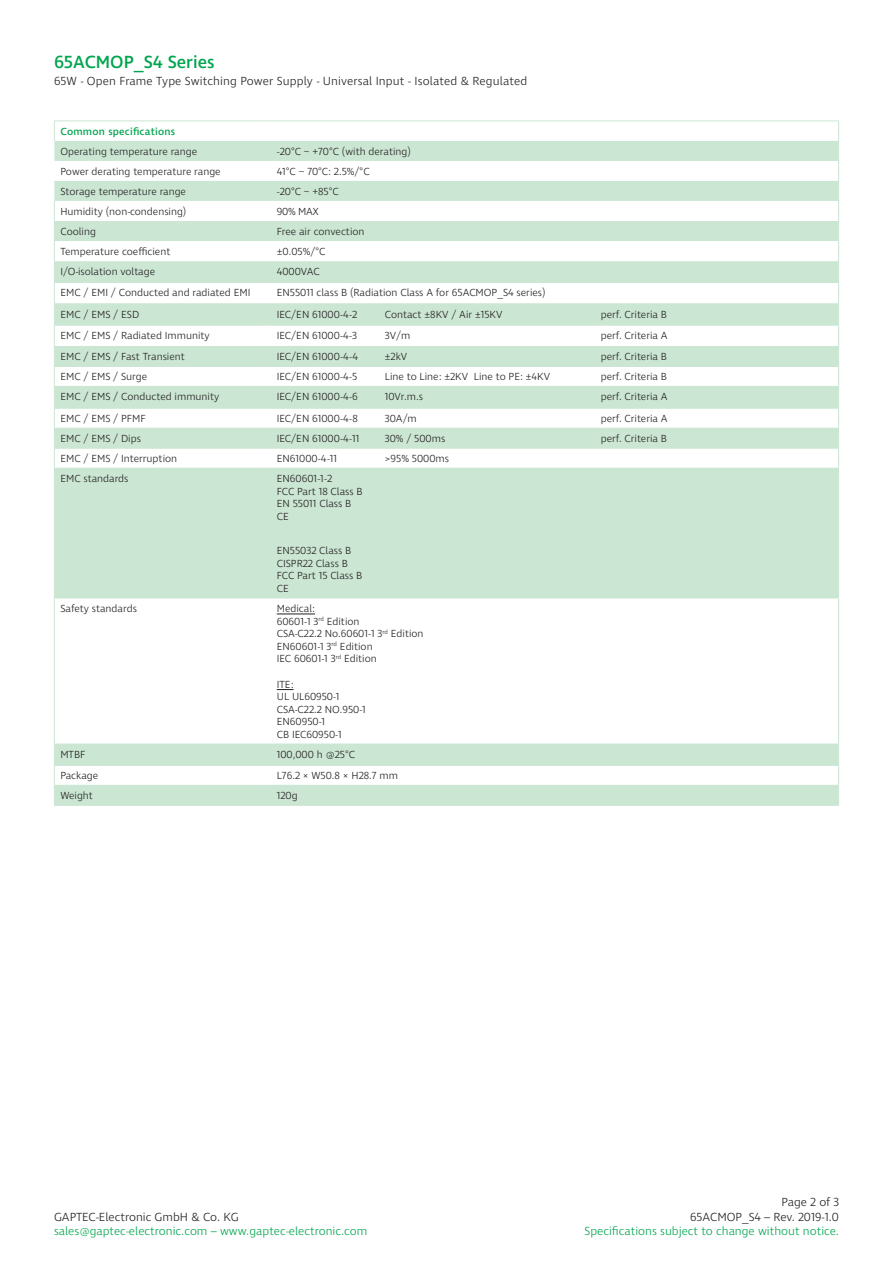
<style>
.page{position:relative;width:893px;height:1263px;background:#fff}
.page>*{position:absolute;margin:0;border:0;box-sizing:border-box;transform-origin:0 0}
.t1{font:500 18px "Ingra";color:#00a54f}
.t2{font:300 12px/14.4px "Ingra";letter-spacing:.01em;color:#231f20;text-align:right}
.t3{font:300 12px "Ingra";color:#00a54f}
.t4{font:300 10.5px "Ingra";color:#231f20}
.t5{font:500 10.5px "Ingra";letter-spacing:.02em;color:#00a54f}
</style>
<div class="page">
<svg style="left:54px;top:141px;width:784px;height:664px;fill:#cbe6d3"></svg>
<svg style="left:54px;top:122px;width:1px;height:19px"></svg>
<hr style="left:54px;top:121px;width:217px;height:1px;background:#cbe6d3">
<hr style="left:271px;top:121px;width:568px;height:1px;background:#cbe6d3">
<hr style="left:54px;top:282px;width:217px;height:1px;background:#cbe6d3">
<hr style="left:271px;top:282px;width:568px;height:1px;background:#cbe6d3">
<hr style="left:54px;top:303px;width:217px;height:1px;background:#cbe6d3">
<hr style="left:54px;top:325px;width:217px;height:1px;background:#cbe6d3">
<hr style="left:54px;top:346px;width:217px;height:1px;background:#cbe6d3">
<hr style="left:54px;top:366px;width:217px;height:1px;background:#cbe6d3">
<hr style="left:271px;top:303px;width:568px;height:1px;background:#cbe6d3">
<hr style="left:271px;top:325px;width:568px;height:1px;background:#cbe6d3">
<hr style="left:271px;top:346px;width:568px;height:1px;background:#cbe6d3">
<hr style="left:271px;top:366px;width:568px;height:1px;background:#cbe6d3">
<hr style="left:54px;top:386px;width:217px;height:1px;background:#cbe6d3">
<hr style="left:271px;top:386px;width:568px;height:1px;background:#cbe6d3">
<hr style="left:54px;top:408px;width:217px;height:1px;background:#cbe6d3">
<hr style="left:271px;top:408px;width:568px;height:1px;background:#cbe6d3">
<svg style="left:54px;top:201px;width:1px;height:267px"></svg>
<hr style="left:54px;top:428px;width:217px;height:1px;background:#cbe6d3">
<hr style="left:54px;top:448px;width:217px;height:1px;background:#cbe6d3">
<hr style="left:271px;top:428px;width:568px;height:1px;background:#cbe6d3">
<hr style="left:271px;top:448px;width:568px;height:1px;background:#cbe6d3">
<svg style="left:838px;top:121px;width:1px;height:347px"></svg>
<hr style="left:54px;top:469px;width:1px;height:129px;background:#cbe6d3">
<hr style="left:54px;top:598px;width:1px;height:146px;background:#cbe6d3">
<hr style="left:54px;top:468px;width:217px;height:1px;background:#cbe6d3">
<hr style="left:271px;top:468px;width:568px;height:1px;background:#cbe6d3">
<hr style="left:838px;top:469px;width:1px;height:129px;background:#cbe6d3">
<hr style="left:838px;top:598px;width:1px;height:146px;background:#cbe6d3">
<svg style="left:54px;top:745px;width:1px;height:60px"></svg>
<hr style="left:54px;top:598px;width:217px;height:1px;background:#cbe6d3">
<hr style="left:54px;top:744px;width:217px;height:1px;background:#cbe6d3">
<hr style="left:54px;top:765px;width:217px;height:1px;background:#cbe6d3">
<hr style="left:54px;top:785px;width:217px;height:1px;background:#cbe6d3">
<hr style="left:54px;top:805px;width:217px;height:1px;background:#cbe6d3">
<svg style="left:838px;top:745px;width:1px;height:60px"></svg>
<hr style="left:271px;top:598px;width:568px;height:1px;background:#cbe6d3">
<hr style="left:271px;top:744px;width:568px;height:1px;background:#cbe6d3">
<hr style="left:271px;top:765px;width:568px;height:1px;background:#cbe6d3">
<hr style="left:271px;top:785px;width:568px;height:1px;background:#cbe6d3">
<hr style="left:271px;top:805px;width:568px;height:1px;background:#cbe6d3">
<hr style="left:277px;top:614px;width:38px;height:1px;background:#231f20">
<svg style="left:277px;top:689px;width:17px;height:1px"></svg>
<h1 class="t1" style="left:54px;top:50px;width:162px">65ACMOP_S4 Series</h1>
<p class="t2" style="left:54px;top:75px;width:475px">65W - Open Frame Type Switching Power Supply - Universal Input - Isolated &amp; Regulated</p>
<p class="t5" style="left:60px;top:125px;width:116px">Common specifications</p>
<p class="t4" style="left:60px;top:145px;width:138px">Operating temperature range</p>
<p class="t4" style="left:277px;top:145px;width:136px">-20°C ~ +70°C (with derating)</p>
<p class="t4" style="left:60px;top:165px;width:162px">Power derating temperature range</p>
<p class="t4" style="left:277px;top:165px;width:94px">41°C ~ 70°C: 2.5%/°C</p>
<p class="t4" style="left:60px;top:185px;width:127px">Storage temperature range</p>
<p class="t4" style="left:277px;top:185px;width:64px">-20°C ~ +85°C</p>
<p class="t4" style="left:60px;top:205px;width:128px">Humidity (non-condensing)</p>
<p class="t4" style="left:277px;top:205px;width:43px">90% MAX</p>
<p class="t4" style="left:60px;top:225px;width:37px">Cooling</p>
<p class="t4" style="left:277px;top:225px;width:89px">Free air convection</p>
<p class="t4" style="left:60px;top:245px;width:112px">Temperature coefficient</p>
<p class="t4" style="left:277px;top:245px;width:50px">±0.05%/°C</p>
<p class="t4" style="left:60px;top:265px;width:96px">I/O-isolation voltage</p>
<p class="t4" style="left:277px;top:265px;width:44px">4000VAC</p>
<p class="t4" style="left:60px;top:286px;width:192px">EMC / EMI / Conducted and radiated EMI</p>
<p class="t4" style="left:277px;top:286px;width:270px">EN55011 class B (Radiation Class A for 65ACMOP_S4 series)</p>
<p class="t4" style="left:60px;top:308px;width:80px">EMC / EMS / ESD</p>
<p class="t4" style="left:277px;top:308px;width:82px">IEC/EN 61000-4-2</p>
<p class="t4" style="left:385px;top:308px;width:119px">Contact ±8KV / Air ±15KV</p>
<p class="t4" style="left:601px;top:308px;width:68px">perf. Criteria B</p>
<p class="t4" style="left:60px;top:329px;width:151px">EMC / EMS / Radiated Immunity</p>
<p class="t4" style="left:277px;top:329px;width:82px">IEC/EN 61000-4-3</p>
<p class="t4" style="left:385px;top:329px;width:27px">3V/m</p>
<p class="t4" style="left:601px;top:329px;width:68px">perf. Criteria A</p>
<p class="t4" style="left:60px;top:350px;width:126px">EMC / EMS / Fast Transient</p>
<p class="t4" style="left:277px;top:350px;width:83px">IEC/EN 61000-4-4</p>
<p class="t4" style="left:385px;top:350px;width:24px">±2kV</p>
<p class="t4" style="left:601px;top:350px;width:68px">perf. Criteria B</p>
<p class="t4" style="left:60px;top:370px;width:88px">EMC / EMS / Surge</p>
<p class="t4" style="left:277px;top:370px;width:82px">IEC/EN 61000-4-5</p>
<p class="t4" style="left:385px;top:370px;width:167px">Line to Line: ±2KV Line to PE: ±4KV</p>
<p class="t4" style="left:601px;top:370px;width:68px">perf. Criteria B</p>
<p class="t4" style="left:60px;top:390px;width:160px">EMC / EMS / Conducted immunity</p>
<p class="t4" style="left:277px;top:390px;width:83px">IEC/EN 61000-4-6</p>
<p class="t4" style="left:385px;top:390px;width:40px">10Vr.m.s</p>
<p class="t4" style="left:601px;top:390px;width:68px">perf. Criteria A</p>
<p class="t4" style="left:60px;top:412px;width:87px">EMC / EMS / PFMF</p>
<p class="t4" style="left:277px;top:412px;width:83px">IEC/EN 61000-4-8</p>
<p class="t4" style="left:385px;top:412px;width:34px">30A/m</p>
<p class="t4" style="left:601px;top:412px;width:68px">perf. Criteria A</p>
<p class="t4" style="left:60px;top:432px;width:82px">EMC / EMS / Dips</p>
<p class="t4" style="left:277px;top:432px;width:84px">IEC/EN 61000-4-11</p>
<p class="t4" style="left:385px;top:432px;width:62px">30% / 500ms</p>
<p class="t4" style="left:601px;top:432px;width:68px">perf. Criteria B</p>
<p class="t4" style="left:60px;top:452px;width:118px">EMC / EMS / Interruption</p>
<p class="t4" style="left:277px;top:452px;width:62px">EN61000-4-11</p>
<p class="t4" style="left:385px;top:452px;width:66px">&gt;95% 5000ms</p>
<p class="t4" style="left:60px;top:472px;width:70px">EMC standards</p>
<p class="t4" style="left:277px;top:472px;width:57px">EN60601-1-2</p>
<p class="t4" style="left:277px;top:485px;width:87px">FCC Part 18 Class B</p>
<p class="t4" style="left:277px;top:497px;width:76px">EN 55011 Class B</p>
<p class="t4" style="left:277px;top:510px;width:14px">CE</p>
<p class="t4" style="left:277px;top:544px;width:76px">EN55032 Class B</p>
<p class="t4" style="left:277px;top:557px;width:73px">CISPR22 Class B</p>
<p class="t4" style="left:277px;top:569px;width:87px">FCC Part 15 Class B</p>
<p class="t4" style="left:277px;top:582px;width:14px">CE</p>
<p class="t4" style="left:60px;top:602px;width:78px">Safety standards</p>
<p class="t4" style="left:277px;top:602px;width:40px">Medical:</p>
<p class="t4" style="left:277px;top:614px;width:84px">60601-1 3<sup>rd</sup> Edition</p>
<p class="t4" style="left:277px;top:627px;width:148px">CSA-C22.2 No.60601-1 3<sup>rd</sup> Edition</p>
<p class="t4" style="left:277px;top:640px;width:97px">EN60601-1 3<sup>rd</sup> Edition</p>
<p class="t4" style="left:277px;top:652px;width:102px">IEC 60601-1 3<sup>rd</sup> Edition</p>
<p class="t4" style="left:277px;top:677px;width:18px">ITE:</p>
<p class="t4" style="left:277px;top:690px;width:64px">UL UL60950-1</p>
<p class="t4" style="left:277px;top:703px;width:91px">CSA-C22.2 NO.950-1</p>
<p class="t4" style="left:277px;top:715px;width:50px">EN60950-1</p>
<p class="t4" style="left:277px;top:728px;width:66px">CB IEC60950-1</p>
<p class="t4" style="left:60px;top:748px;width:27px">MTBF</p>
<p class="t4" style="left:277px;top:748px;width:80px">100,000 h @25°C</p>
<p class="t4" style="left:60px;top:769px;width:39px">Package</p>
<p class="t4" style="left:277px;top:769px;width:123px">L76.2 × W50.8 × H28.7 mm</p>
<p class="t4" style="left:60px;top:789px;width:34px">Weight</p>
<p class="t4" style="left:277px;top:789px;width:22px">120g</p>
<p class="t2" style="left:54px;top:1210px;width:186px">GAPTEC-Electronic GmbH &amp; Co. KG</p>
<p class="t3" style="left:54px;top:1223px;width:315px">sales@gaptec-electronic.com – www.gaptec-electronic.com</p>
<p class="t2" style="left:690px;top:1195px;width:150px">Page 2 of 3<br>65ACMOP_S4 – Rev. 2019-1.0</p>
<p class="t3" style="left:585px;top:1223px;width:256px">Specifications subject to change without notice.</p>
</div>
